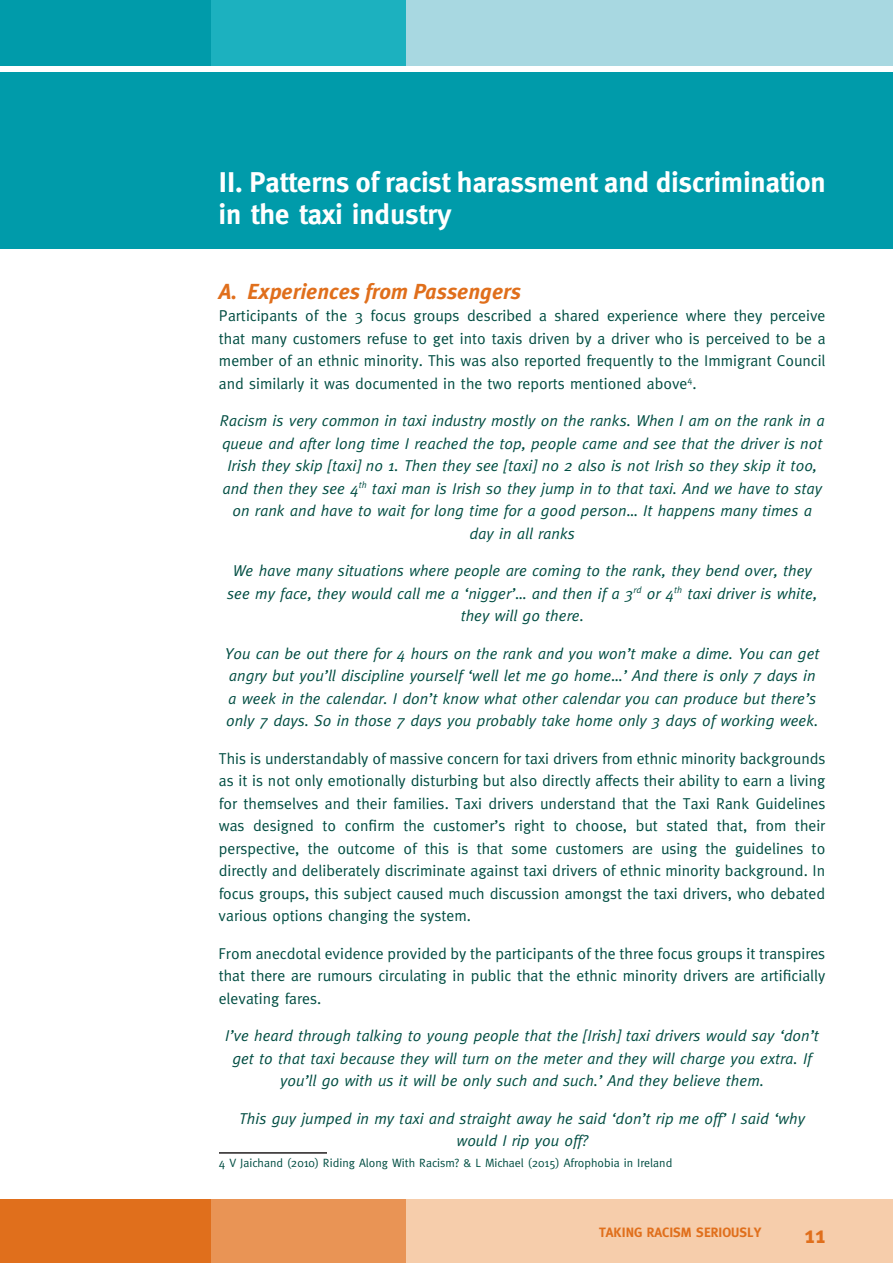
<style>
.page{position:relative;width:893px;height:1263px;background:#fff}
.page>*{position:absolute;margin:0;border:0;box-sizing:border-box;transform-origin:0 0}
.t1{font:700 28.5px/31.3px "Meta";color:#fff}
.t2{font:700 24px "Meta";color:#e06f1c}
.t3{font:italic 700 21.75px "Meta Plus";color:#e06f1c}
.t4{font:italic 15.75px/22.5px "Meta";color:#004d42;text-align:center}
.t5{font:15.75px/22.5px "Meta";color:#004d42;text-align:justify}
.t6{font:700 13.5px "Meta";color:#e06f1c}
.t7{font:12px "Meta";color:#004d42}
</style>
<div class="page">
<div style="left:210px;top:1199px;width:196px;height:64px;background:#e99455"></div>
<div style="left:0;top:1199px;width:210px;height:64px;background:#e06f1c"></div>
<div style="left:406px;top:1199px;width:487px;height:64px;background:#f6cdab"></div>
<div style="left:406px;top:0;width:487px;height:65px;background:#a8d8e1"></div>
<div style="left:210px;top:0;width:196px;height:65px;background:#1cb1bf"></div>
<div style="left:0;top:0;width:210px;height:65px;background:#009baa"></div>
<div style="left:1px;top:72px;width:892px;height:176px;background:#009baa"></div>
<hr style="left:219px;top:1152px;width:108px;height:2px;background:#231f20">
<h1 class="t1" style="left:219px;top:167px;width:608px">II. Patterns of racist harassment and discrimination in the taxi industry</h1>
<h3 class="t3" style="left:219px;top:278px;width:304px">A. Experiences from Passengers</h3>
<p class="t5" style="left:219px;top:304px;width:608px">Participants of the 3 focus groups described a shared experience where they perceive that many customers refuse to get into taxis driven by a driver who is perceived to be a member of an ethnic minority. This was also reported frequently to the Immigrant Council and similarly it was documented in the two reports mentioned above<sup>4</sup>.</p>
<p class="t4" style="left:220px;top:409px;width:606px">Racism is very common in taxi industry mostly on the ranks. When I am on the rank in a queue and after long time I reached the top, people came and see that the driver is not Irish they skip [taxi] no 1. Then they see [taxi] no 2 also is not Irish so they skip it too, and then they see 4<sup>th</sup> taxi man is Irish so they jump in to that taxi. And we have to stay on rank and have to wait for long time for a good person… It happens many times a day in all ranks</p>
<p class="t4" style="left:227px;top:559px;width:591px">We have many situations where people are coming to the rank, they bend over, they see my face, they would call me a ‘nigger’… and then if a 3<sup>rd</sup> or 4<sup>th</sup> taxi driver is white, they will go there.</p>
<p class="t4" style="left:225px;top:642px;width:596px;text-align:left">You can be out there for 4 hours on the rank and you won’t make a dime. You can get angry but you’ll discipline yourself ‘well let me go home…’ And there is only 7 days in a week in the calendar. I don’t know what other calendar you can produce but there’s only 7 days. So in those 7 days you probably take home only 3 days of working week.</p>
<p class="t5" style="left:219px;top:747px;width:608px">This is understandably of massive concern for taxi drivers from ethnic minority backgrounds as it is not only emotionally disturbing but also directly affects their ability to earn a living for themselves and their families. Taxi drivers understand that the Taxi Rank Guidelines was designed to confirm the customer’s right to choose, but stated that, from their perspective, the outcome of this is that some customers are using the guidelines to directly and deliberately discriminate against taxi drivers of ethnic minority background. In focus groups, this subject caused much discussion amongst the taxi drivers, who debated various options changing the system.</p>
<p class="t5" style="left:219px;top:942px;width:608px">From anecdotal evidence provided by the participants of the three focus groups it transpires that there are rumours circulating in public that the ethnic minority drivers are artificially elevating fares.</p>
<p class="t4" style="left:225px;top:1024px;width:595px">I’ve heard through talking to young people that the [Irish] taxi drivers would say ‘don’t get to that taxi because they will turn on the meter and they will charge you extra. If you’ll go with us it will be only such and such.’ And they believe them.</p>
<p class="t4" style="left:239px;top:1107px;width:567px">This guy jumped in my taxi and straight away he said ‘don’t rip me off’ I said ‘why would I rip you off?</p>
<p class="t7" style="left:219px;top:1156px;width:455px">4 V Jaichand (2010) Riding Along With Racism? &amp; L Michael (2015) Afrophobia in Ireland</p>
<p class="t6" style="left:599px;top:1224px;width:164px">TAKING RACISM SERIOUSLY</p>
<h2 class="t2" style="left:804px;top:1220px;width:23px">11</h2>
</div>
